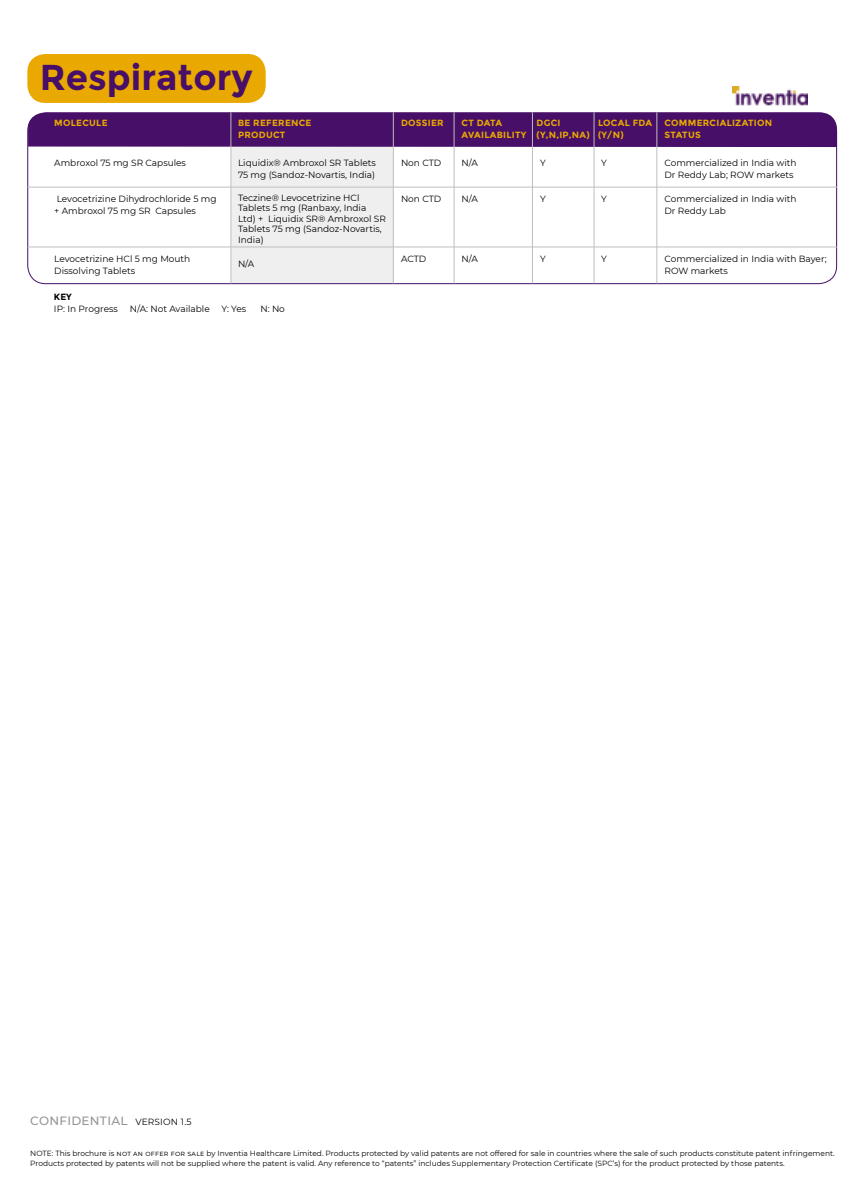
<style>
.page{position:relative;width:864px;height:1188px;background:#fff}
.page>*{position:absolute;margin:0;border:0;box-sizing:border-box;transform-origin:0 0}
.t1{font:700 36px "Montserrat";color:#470f67}
.t2{font:500 12px "Montserrat";letter-spacing:.025em;color:#939598}
.t3{font:9px/12px "Montserrat";color:#000}
.t4{font:700 9px/12px "Montserrat";letter-spacing:.03em;color:#eaa900}
.t5{font:700 9px "Montserrat";color:#000}
.t6{font:7.5px/10.5px "Montserrat";color:#000}
.s1{font-weight:400;font-size:9px;color:#000}
</style>
<div class="page">
<div style="left:27px;top:54px;width:239px;height:49px;background:#eaa900;border-radius:18px"></div>
<img style="left:732px;top:86px;width:76px;height:20px">
<div style="left:231px;top:118px;width:162px;height:165px;background:#efeff0"></div>
<div style="left:28px;top:112px;width:809px;height:35px;background:#470f67"></div>
<hr style="left:231px;top:112px;width:1px;height:171px;background:#bcbec0">
<hr style="left:393px;top:112px;width:1px;height:171px;background:#bcbec0">
<hr style="left:454px;top:112px;width:1px;height:171px;background:#bcbec0">
<hr style="left:532px;top:112px;width:1px;height:171px;background:#bcbec0">
<hr style="left:594px;top:112px;width:1px;height:171px;background:#bcbec0">
<hr style="left:656px;top:112px;width:1px;height:171px;background:#bcbec0">
<hr style="left:27px;top:187px;width:810px;height:1px;background:#bcbec0">
<hr style="left:27px;top:247px;width:810px;height:1px;background:#bcbec0">
<h1 class="t1" style="left:40px;top:56px;width:215px">Respiratory</h1>
<p class="t4" style="left:54px;top:117px;width:55px">MOLECULE</p>
<p class="t4" style="left:238px;top:117px;width:75px">BE REFERENCE<br>PRODUCT</p>
<p class="t4" style="left:401px;top:117px;width:44px">DOSSIER</p>
<p class="t4" style="left:461px;top:117px;width:66px">CT DATA<br>AVAILABILITY</p>
<p class="t4" style="left:536px;top:117px;width:55px">DGCI (Y,N,IP,NA)</p>
<p class="t4" style="left:598px;top:117px;width:56px">LOCAL FDA (Y/N)</p>
<p class="t4" style="left:665px;top:117px;width:109px">COMMERCIALIZATION<br>STATUS</p>
<p class="t3" style="left:54px;top:156px;width:133px">Ambroxol 75 mg SR Capsules</p>
<p class="t3" style="left:54px;top:192px;width:164px">Levocetrizine Dihydrochloride 5 mg + Ambroxol 75 mg SR Capsules</p>
<p class="t3" style="left:54px;top:252px;width:138px">Levocetrizine HCl 5 mg Mouth<br>Dissolving Tablets</p>
<p class="t3" style="left:461px;top:156px;width:18px">N/A</p>
<p class="t3" style="left:461px;top:192px;width:18px">N/A</p>
<p class="t3" style="left:238px;top:156px;width:139px">Liquidix® Ambroxol SR Tablets<br>75 mg (Sandoz-Novartis, India)</p>
<p class="t3" style="left:238px;top:192px;width:149px;line-height:10.5px">Teczine® Levocetrizine HCl<br>Tablets 5 mg (Ranbaxy, India<br>Ltd) + Liquidix SR® Ambroxol SR<br>Tablets 75 mg (Sandoz-Novartis,<br>India)</p>
<p class="t3" style="left:238px;top:257px;width:18px">N/A</p>
<p class="t3" style="left:665px;top:156px;width:133px">Commercialized in India with<br>Dr Reddy Lab; ROW markets</p>
<p class="t3" style="left:665px;top:192px;width:133px">Commercialized in India with<br>Dr Reddy Lab</p>
<p class="t3" style="left:665px;top:252px;width:164px">Commercialized in India with Bayer;<br>ROW markets</p>
<p class="t3" style="left:401px;top:156px;width:42px">Non CTD</p>
<p class="t3" style="left:401px;top:192px;width:42px">Non CTD</p>
<p class="t3" style="left:540px;top:156px;width:7px">Y</p>
<p class="t3" style="left:540px;top:192px;width:7px">Y</p>
<p class="t3" style="left:601px;top:156px;width:7px">Y</p>
<p class="t3" style="left:601px;top:192px;width:7px">Y</p>
<p class="t3" style="left:461px;top:253px;width:18px">N/A</p>
<p class="t3" style="left:401px;top:253px;width:27px">ACTD</p>
<p class="t3" style="left:540px;top:253px;width:7px">Y</p>
<p class="t3" style="left:601px;top:253px;width:7px">Y</p>
<p class="t5" style="left:54px;top:292px;width:19px">KEY</p>
<p class="t3" style="left:54px;top:302px;width:65px">IP: In Progress</p>
<p class="t3" style="left:130px;top:302px;width:82px">N/A: Not Available</p>
<p class="t3" style="left:222px;top:302px;width:26px">Y: Yes</p>
<p class="t3" style="left:260px;top:302px;width:26px">N: No</p>
<h2 class="t2" style="left:30px;top:1112px;width:163px">CONFIDENTIAL <span class="s1">VERSION 1.5</span></h2>
<p class="t6" style="left:30px;top:1147px;width:806px">NOTE: This brochure is not an offer for sale by Inventia Healthcare Limited. Products protected by valid patents are not offered for sale in countries where the sale of such products constitute patent infringement.<br>Products protected by patents will not be supplied where the patent is valid. Any reference to “patents” includes Supplementary Protection Certificate (SPC’s) for the product protected by those patents.</p>
</div>
